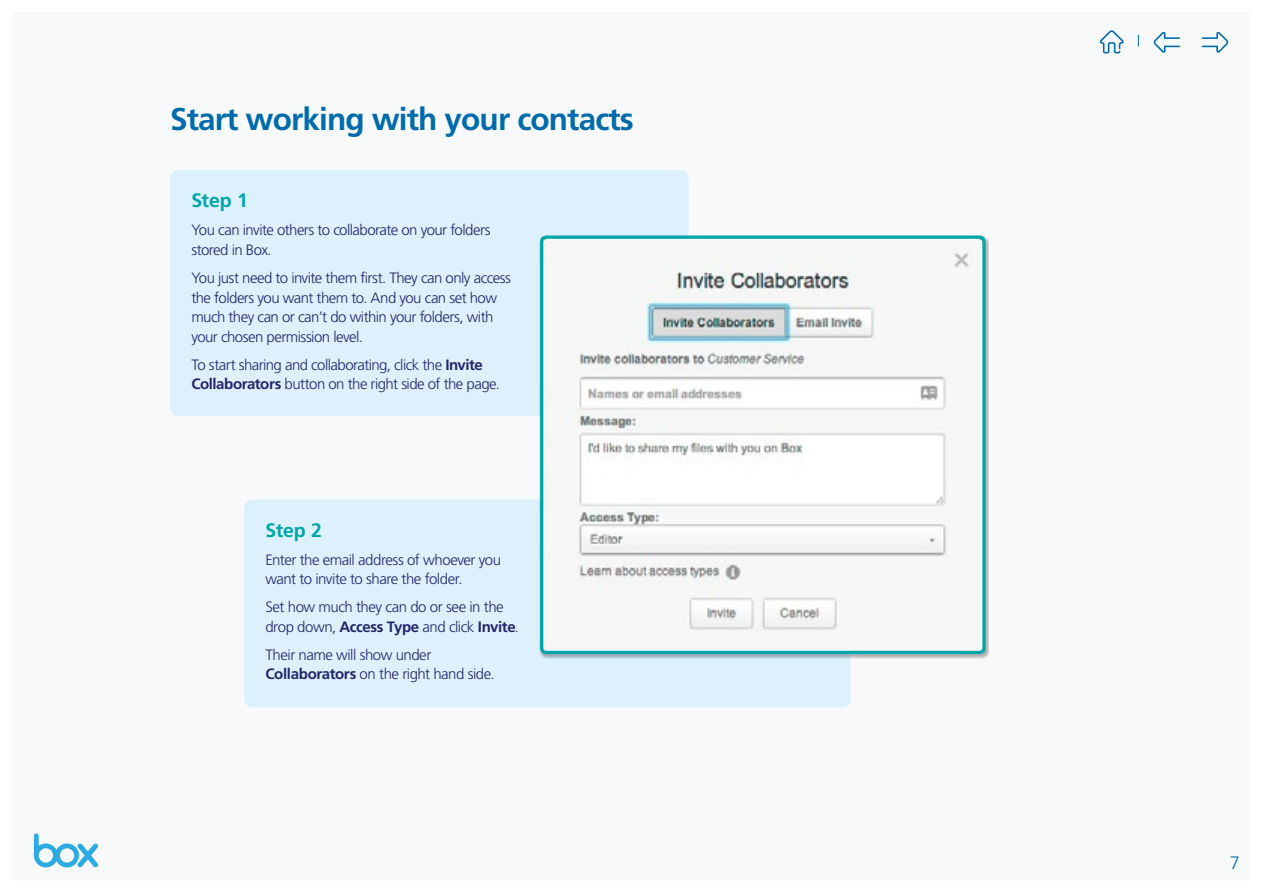
<style>
.page{position:relative;width:1263px;height:893px;background:#fff}
.page>*{position:absolute;margin:0;border:0;box-sizing:border-box;transform-origin:0 0}
.t1{font:31.5px "Frutiger WRIGHTS65 Bd";letter-spacing:-.025em;color:#006bac}
.t2{font:19.5px "Frutiger WRIGHTS65 Bd";letter-spacing:-.005em;color:#00a6aa}
.t3{font:18px "Frutiger WRIGHTS45 Lt";color:#006bac}
.t4{font:15px/19.5px "Frutiger WRIGHTS45 Lt";letter-spacing:-.03em;color:#24246c}
.s1{font-family:"Frutiger WRIGHTS65 Bd"}
</style>
<div class="page">
<svg style="left:34px;top:833px;width:64px;height:34px"></svg>
<div style="left:244px;top:499px;width:607px;height:208px;background:#ddf1fd;border-radius:9px"></div>
<div style="left:170px;top:170px;width:519px;height:246px;background:#ddf1fd;border-radius:9px"></div>
<div style="left:539px;top:236px;width:450px;height:423px;background:#000;opacity:.3"></div>
<img style="left:544px;top:240px;width:437px;height:410px">
<div style="left:540px;top:236px;width:445px;height:418px;border:3px solid #00a6aa;border-radius:4px"></div>
<svg style="left:1202px;top:32px;width:26px;height:21px"></svg>
<svg style="left:1153px;top:32px;width:27px;height:21px"></svg>
<svg style="left:1100px;top:30px;width:23px;height:23px"></svg>
<h1 class="t1" style="left:170px;top:101px;width:465px">Start working with your contacts</h1>
<h2 class="t2" style="left:191px;top:189px;width:58px">Step 1</h2>
<p class="t4" style="left:191px;top:221px;width:301px">You can invite others to collaborate on your folders stored in Box.</p>
<p class="t4" style="left:191px;top:268px;width:321px">You just need to invite them first. They can only access the folders you want them to. And you can set how much they can or can’t do within your folders, with your chosen permission level.</p>
<p class="t4" style="left:191px;top:355px;width:310px">To start sharing and collaborating, click the <span class="s1">Invite<br>Collaborators</span> button on the right side of the page.</p>
<h2 class="t2" style="left:265px;top:519px;width:58px">Step 2</h2>
<p class="t4" style="left:265px;top:550px;width:237px">Enter the email address of whoever you want to invite to share the folder.</p>
<p class="t4" style="left:265px;top:597px;width:255px">Set how much they can do or see in the drop down, <span class="s1">Access Type</span> and click <span class="s1">Invite</span>.</p>
<p class="t4" style="left:265px;top:645px;width:231px">Their name will show under<br><span class="s1">Collaborators</span> on the right hand side.</p>
<p class="t3" style="left:1230px;top:852px;width:11px">7</p>
</div>
